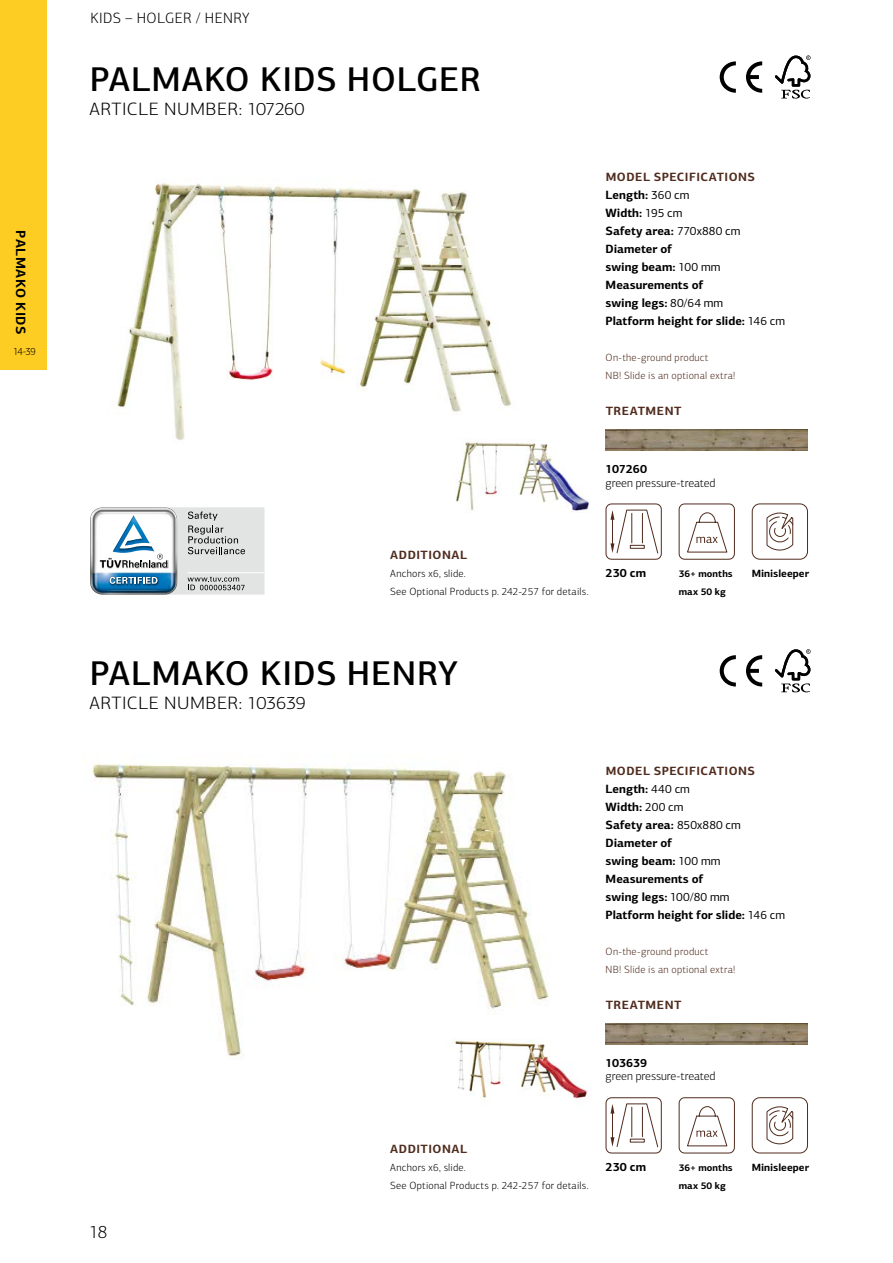
<style>
.page{position:relative;width:893px;height:1263px;background:#fff}
.page>*{position:absolute;margin:0;border:0;box-sizing:border-box;transform-origin:0 0}
.t1{font:500 34.5px "PF Centro Sans Pro";letter-spacing:.02em;color:#000}
.t2{font:300 18px "PF Centro Sans Pro";letter-spacing:.02em;color:#000;scale:1.05 1}
.t3{font:300 18px "PF Centro Sans Pro";letter-spacing:.02em;color:#000}
.t4{font:300 15px "PF Centro Sans Pro";letter-spacing:.03em;color:#000}
.t5{font:700 13.5px "PF Centro Sans Pro";letter-spacing:.04em;color:#000}
.t6{font:700 12px/18px "PF Centro Sans Pro";color:#000}
.t7{font:300 12px "PF Centro Sans Pro";letter-spacing:-.005em;color:#000}
.t8{font:700 12px "PF Centro Sans Pro";letter-spacing:.045em;color:#502c1e}
.t9{font:300 10.5px/18px "PF Centro Sans Pro";letter-spacing:.025em;color:#000}
.t10{font:300 10.5px/18px "PF Centro Sans Pro";letter-spacing:.025em;color:#502c1e}
.t11{font:700 10.5px "PF Centro Sans Pro";color:#000}
.t12{font:300 10.5px "PF Centro Sans Pro";letter-spacing:.025em;color:#000;scale:.96 1}
.t13{font:700 9.75px/18px "PF Centro Sans Pro";letter-spacing:.01em;color:#000}
.s1{color:#502c1e}
.s2{font-weight:400}
</style>
<div class="page">
<img style="left:91px;top:756px;width:458px;height:302px">
<img style="left:116px;top:182px;width:395px;height:258px">
<svg style="left:775px;top:56px;width:35px;height:43px"></svg>
<svg style="left:720px;top:61px;width:16px;height:32px"></svg>
<svg style="left:746px;top:61px;width:16px;height:32px"></svg>
<svg style="left:90px;top:507px;width:175px;height:88px"></svg>
<img style="left:606px;top:429px;width:202px;height:22px">
<svg style="left:678px;top:503px;width:57px;height:57px"></svg>
<svg style="left:605px;top:503px;width:57px;height:57px"></svg>
<div style="left:752px;top:503px;width:56px;height:57px;border:1px solid #502c1e;border-radius:8px"></div>
<svg style="left:766px;top:512px;width:27px;height:39px"></svg>
<svg style="left:775px;top:649px;width:35px;height:43px"></svg>
<svg style="left:720px;top:655px;width:16px;height:31px"></svg>
<svg style="left:746px;top:655px;width:16px;height:31px"></svg>
<img style="left:606px;top:1023px;width:202px;height:21px">
<svg style="left:678px;top:1097px;width:57px;height:57px"></svg>
<svg style="left:605px;top:1097px;width:57px;height:57px"></svg>
<div style="left:752px;top:1097px;width:56px;height:56px;border:1px solid #502c1e;border-radius:8px"></div>
<svg style="left:766px;top:1106px;width:27px;height:38px"></svg>
<img style="left:456px;top:438px;width:133px;height:74px">
<img style="left:446px;top:1016px;width:142px;height:83px">
<div style="left:0;top:0;width:47px;height:369px;background:#fecd23"></div>
<p class="t5" style="left:29px;top:230px;width:105px;rotate:90deg">PALMAKO KIDS</p>
<p class="t12" style="left:13px;top:345px;width:25px">14-39</p>
<p class="t4" style="left:90px;top:9px;width:161px">KIDS – HOLGER / HENRY</p>
<h1 class="t1" style="left:90px;top:58px;width:393px">PALMAKO KIDS HOLGER</h1>
<h2 class="t2" style="left:90px;top:98px;width:206px">ARTICLE NUMBER: 107260</h2>
<p class="t6" style="left:606px;top:168px;width:181px"><span class="s1">MODEL SPECIFICATIONS<br></span>Length: <span class="s2">360 cm<br></span>Width: <span class="s2">195 cm<br></span>Safety area: <span class="s2">770x880 cm<br></span>Diameter of<br>swing beam: <span class="s2">100 mm<br></span>Measurements of<br>swing legs: <span class="s2">80/64 mm<br></span>Platform height for slide: <span class="s2">146 cm</span></p>
<p class="t10" style="left:606px;top:349px;width:131px">On-the-ground product<br>NB! Slide is an optional extra!</p>
<p class="t8" style="left:606px;top:404px;width:77px">TREATMENT</p>
<p class="t6" style="left:606px;top:460px;width:43px">107260</p>
<p class="t7" style="left:606px;top:476px;width:111px">green pressure-treated</p>
<p class="t8" style="left:390px;top:548px;width:78px">ADDITIONAL</p>
<p class="t9" style="left:390px;top:565px;width:200px">Anchors x6, slide.<br>See Optional Products p. 242-257 for details.</p>
<p class="t6" style="left:606px;top:564px;width:42px">230 cm</p>
<p class="t13" style="left:679px;top:565px;width:55px">36+ months max 50 kg</p>
<p class="t11" style="left:752px;top:567px;width:59px">Minisleeper</p>
<h1 class="t1" style="left:90px;top:652px;width:370px">PALMAKO KIDS HENRY</h1>
<h2 class="t2" style="left:90px;top:692px;width:208px">ARTICLE NUMBER: 103639</h2>
<p class="t6" style="left:606px;top:762px;width:181px"><span class="s1">MODEL SPECIFICATIONS<br></span>Length: <span class="s2">440 cm<br></span>Width: <span class="s2">200 cm<br></span>Safety area: <span class="s2">850x880 cm<br></span>Diameter of<br>swing beam: <span class="s2">100 mm<br></span>Measurements of<br>swing legs: <span class="s2">100/80 mm<br></span>Platform height for slide: <span class="s2">146 cm</span></p>
<p class="t10" style="left:606px;top:943px;width:131px">On-the-ground product<br>NB! Slide is an optional extra!</p>
<p class="t8" style="left:606px;top:998px;width:77px">TREATMENT</p>
<p class="t6" style="left:606px;top:1054px;width:43px">103639</p>
<p class="t7" style="left:606px;top:1069px;width:111px">green pressure-treated</p>
<h2 class="t3" style="left:89px;top:1222px;width:20px">18</h2>
<p class="t8" style="left:390px;top:1142px;width:78px">ADDITIONAL</p>
<p class="t9" style="left:390px;top:1159px;width:200px">Anchors x6, slide.<br>See Optional Products p. 242-257 for details.</p>
<p class="t6" style="left:606px;top:1158px;width:42px">230 cm</p>
<p class="t13" style="left:679px;top:1159px;width:55px">36+ months max 50 kg</p>
<p class="t11" style="left:752px;top:1161px;width:59px">Minisleeper</p>
</div>
